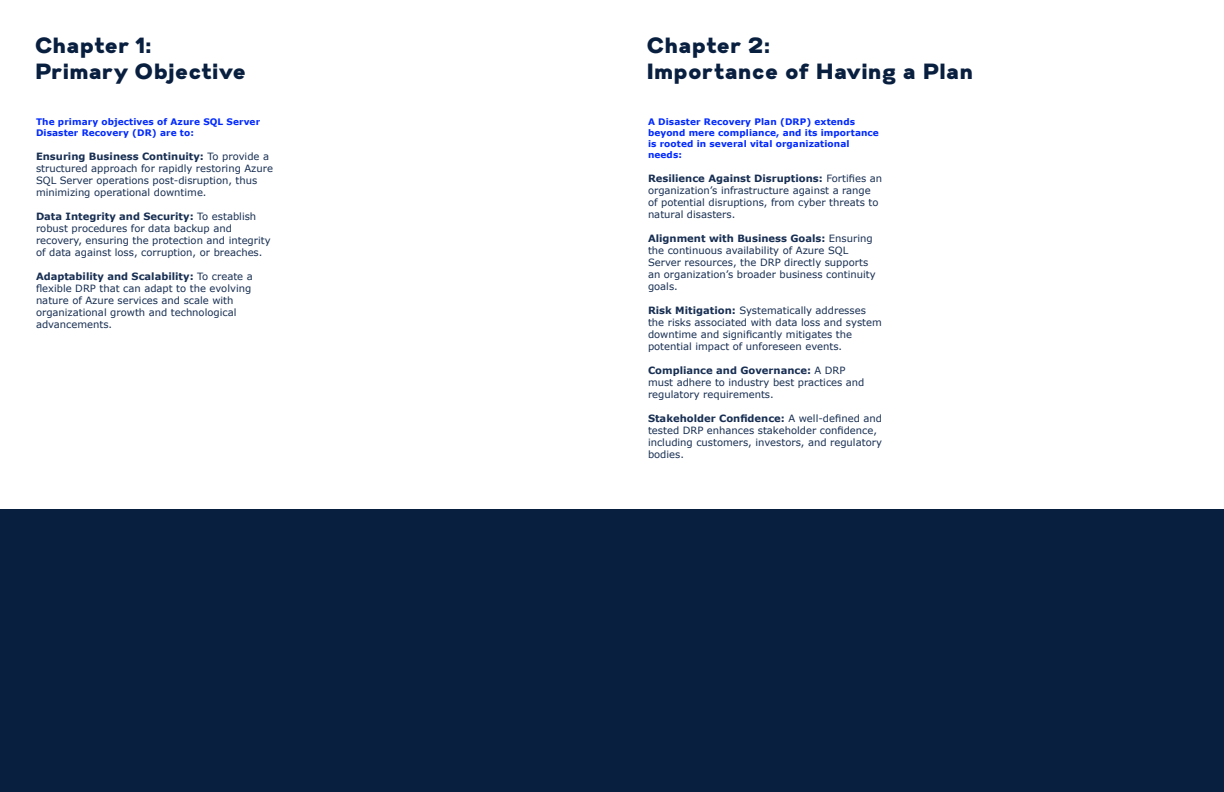
<style>
.page{position:relative;width:1224px;height:792px;background:#fff}
.page>*{position:absolute;margin:0;border:0;box-sizing:border-box;transform-origin:0 0}
.t1{font:22px/26.4px "Gabriel Sans Black";letter-spacing:.05em;color:#091f3f}
.t2{font:10px/12px "Verdana";color:#172e52}
.t3{font:700 9px/10.8px "Verdana";letter-spacing:.01em;color:#0029ff}
.s1{font-weight:700}
</style>
<div class="page">
<div style="left:0;top:510px;width:1224px;height:282px;background:#091f3f"></div>
<h1 class="t1" style="left:36px;top:33px;width:212px">Chapter 1:<br>Primary Objective</h1>
<h1 class="t1" style="left:648px;top:33px;width:327px">Chapter 2:<br>Importance of Having a Plan</h1>
<p class="t3" style="left:36px;top:117px;width:226px">The primary objectives of Azure SQL Server<br>Disaster Recovery (DR) are to:</p>
<p class="t2" style="left:36px;top:151px;width:239px"><span class="s1">Ensuring Business Continuity:</span> To provide a structured approach for rapidly restoring Azure SQL Server operations post-disruption, thus minimizing operational downtime.</p>
<p class="t2" style="left:36px;top:211px;width:236px"><span class="s1">Data Integrity and Security:</span> To establish robust procedures for data backup and recovery, ensuring the protection and integrity of data against loss, corruption, or breaches.</p>
<p class="t2" style="left:36px;top:271px;width:218px"><span class="s1">Adaptability and Scalability:</span> To create a flexible DRP that can adapt to the evolving nature of Azure services and scale with organizational growth and technological advancements.</p>
<p class="t3" style="left:648px;top:117px;width:232px">A Disaster Recovery Plan (DRP) extends beyond mere compliance, and its importance is rooted in several vital organizational needs:</p>
<p class="t2" style="left:648px;top:172px;width:236px"><span class="s1">Resilience Against Disruptions:</span> Fortifies an organization’s infrastructure against a range of potential disruptions, from cyber threats to natural disasters.</p>
<p class="t2" style="left:648px;top:233px;width:229px"><span class="s1">Alignment with Business Goals:</span> Ensuring the continuous availability of Azure SQL Server resources, the DRP directly supports an organization’s broader business continuity goals.</p>
<p class="t2" style="left:648px;top:305px;width:235px"><span class="s1">Risk Mitigation:</span> Systematically addresses the risks associated with data loss and system downtime and significantly mitigates the potential impact of unforeseen events.</p>
<p class="t2" style="left:648px;top:365px;width:218px"><span class="s1">Compliance and Governance:</span> A DRP must adhere to industry best practices and regulatory requirements.</p>
<p class="t2" style="left:648px;top:412px;width:236px"><span class="s1">Stakeholder Confidence:</span> A well-defined and tested DRP enhances stakeholder confidence, including customers, investors, and regulatory bodies.</p>
</div>
